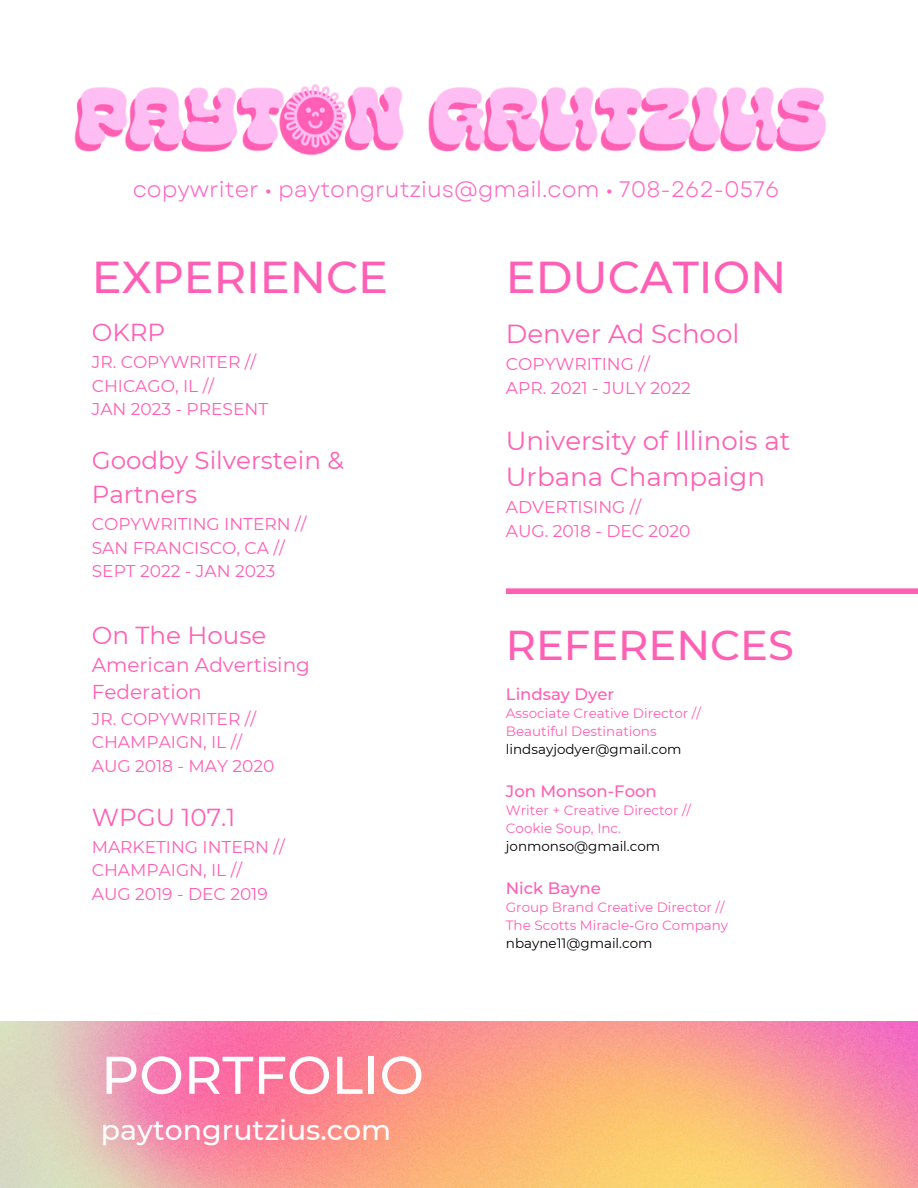
<style>
.page{position:relative;width:918px;height:1188px;background:#fff}
.page>*{position:absolute;margin:0;border:0;box-sizing:border-box;transform-origin:0 0}
.t1{font:500 52.95px "Montserrat";color:#fefefe}
.t2{font:500 44.55px "Montserrat";color:#ff5fb4}
.t3{font:500 41.55px "Montserrat";color:#ff5fb4}
.t4{font:500 28.35px "Montserrat";color:#fefefe}
.t5{font:26.1px/36px "Montserrat";color:#ff5fb4}
.t6{font:24.6px/33.8px "Montserrat";color:#ff5fb4}
.t7{font:22.35px "Garet";color:#ff66c4}
.t8{font:20.1px/27px "Montserrat";color:#ff5fb4}
.t9{font:17.1px/23.7px "Montserrat";color:#ff5fb4}
.t10{font:500 16.5px "Montserrat";color:#ff5fb4}
.t11{font:13.5px/18px "Montserrat";color:#ff5fb4}
.t12{font:13.5px "Montserrat";color:#000}
</style>
<div class="page">
<img style="left:74px;top:84px;width:752px;height:72px">
<img style="left:0;top:1022px;width:918px;height:166px">
<div style="left:506px;top:588px;width:412px;height:6px;background:#ff5fb4"></div>
<h3 class="t7" style="left:133px;top:173px;width:648px">copywriter • paytongrutzius@gmail.com • 708-262-0576</h3>
<h2 class="t2" style="left:92px;top:249px;width:298px">EXPERIENCE</h2>
<h2 class="t2" style="left:506px;top:249px;width:282px">EDUCATION</h2>
<h3 class="t6" style="left:92px;top:315px;width:75px">OKRP</h3>
<p class="t9" style="left:92px;top:350px;width:178px">JR. COPYWRITER //<br>CHICAGO, IL //<br>JAN 2023 - PRESENT</p>
<h3 class="t6" style="left:92px;top:444px;width:254px">Goodby Silverstein &amp;<br>Partners</h3>
<p class="t9" style="left:92px;top:512px;width:216px">COPYWRITING INTERN //<br>SAN FRANCISCO, CA //<br>SEPT 2022 - JAN 2023</p>
<h3 class="t6" style="left:92px;top:618px;width:176px">On The House</h3>
<p class="t8" style="left:92px;top:651px;width:220px">American Advertising<br>Federation</p>
<p class="t9" style="left:92px;top:707px;width:184px">JR. COPYWRITER //<br>CHAMPAIGN, IL //<br>AUG 2018 - MAY 2020</p>
<h3 class="t6" style="left:92px;top:800px;width:145px">WPGU 107.1</h3>
<p class="t9" style="left:92px;top:835px;width:195px">MARKETING INTERN //<br>CHAMPAIGN, IL //<br>AUG 2019 - DEC 2019</p>
<h1 class="t1" style="left:101px;top:1043px;width:325px">PORTFOLIO</h1>
<h3 class="t4" style="left:101px;top:1113px;width:292px">paytongrutzius.com</h3>
<h3 class="t5" style="left:506px;top:316px;width:235px">Denver Ad School</h3>
<p class="t9" style="left:506px;top:352px;width:186px">COPYWRITING //<br>APR. 2021 - JULY 2022</p>
<h3 class="t5" style="left:506px;top:423px;width:286px">University of Illinois at<br>Urbana Champaign</h3>
<p class="t9" style="left:506px;top:495px;width:186px">ADVERTISING //<br>AUG. 2018 - DEC 2020</p>
<h3 class="t3" style="left:506px;top:620px;width:290px">REFERENCES</h3>
<p class="t10" style="left:506px;top:684px;width:110px">Lindsay Dyer</p>
<p class="t11" style="left:506px;top:705px;width:196px">Associate Creative Director //<br>Beautiful Destinations</p>
<p class="t12" style="left:506px;top:741px;width:177px">lindsayjodyer@gmail.com</p>
<p class="t10" style="left:506px;top:781px;width:152px">Jon Monson-Foon</p>
<p class="t11" style="left:506px;top:801px;width:187px">Writer + Creative Director //<br>Cookie Soup, Inc.</p>
<p class="t12" style="left:506px;top:838px;width:156px">jonmonso@gmail.com</p>
<p class="t10" style="left:506px;top:878px;width:96px">Nick Bayne</p>
<p class="t11" style="left:506px;top:898px;width:224px">Group Brand Creative Director //<br>The Scotts Miracle-Gro Company</p>
<p class="t12" style="left:506px;top:935px;width:148px">nbayne11@gmail.com</p>
</div>
